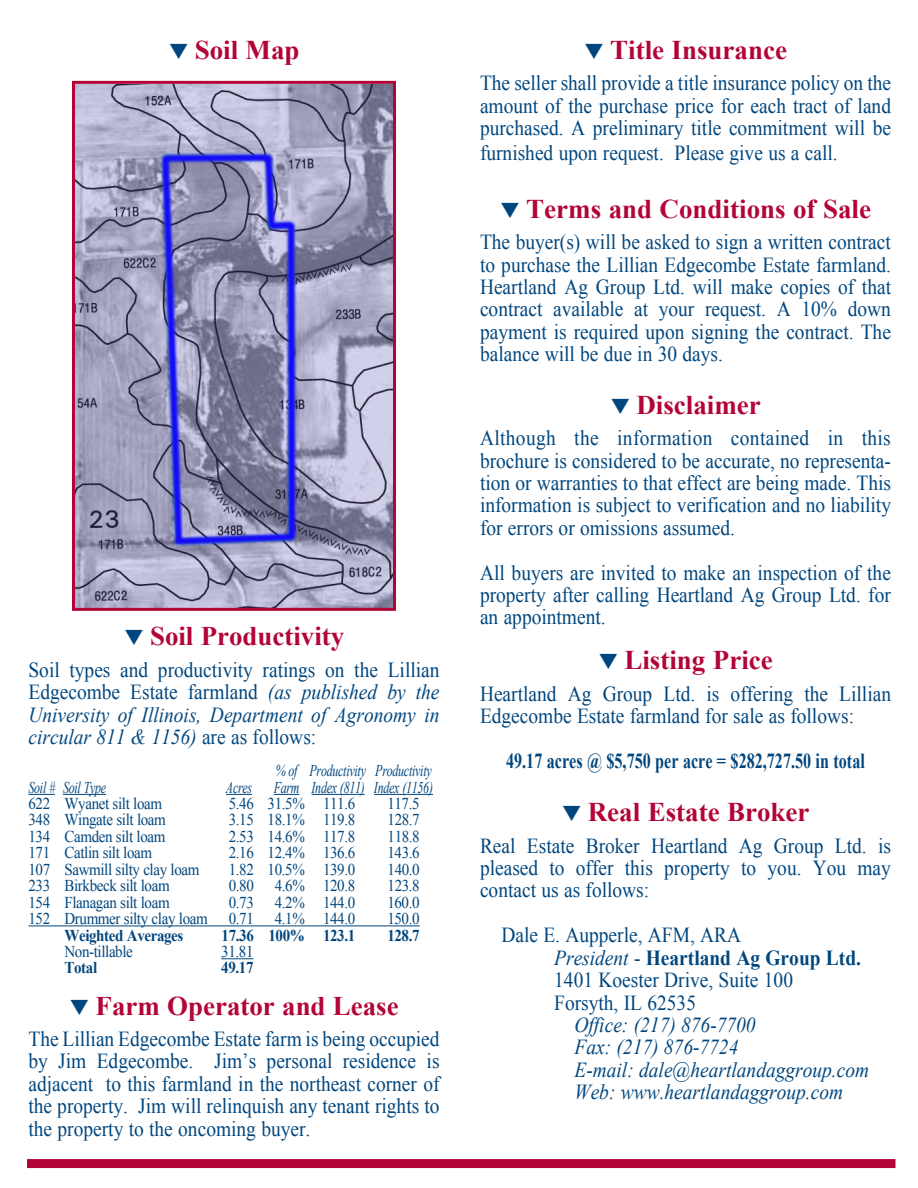
<style>
.page{position:relative;width:918px;height:1188px;background:#fff}
.page>*{position:absolute;margin:0;border:0;box-sizing:border-box;transform-origin:0 0}
.t1{font:700 27px "Times New Roman";color:#b30437}
.t2{font:700 26.85px "Times New Roman";color:#b30437}
.t3{font:21.3px/22.4px "Times New Roman";color:#00467e;text-align:justify;scale:.91 1}
.t4{font:italic 21.3px "Times New Roman";color:#00467e;scale:.91 1}
.t5{font:700 21.3px "Times New Roman";color:#00467e;scale:.75 1}
.t6{font:700 21.3px "Times New Roman";color:#00467e;scale:.91 1}
.t7{font:16.5px "Times New Roman";letter-spacing:-.025em;color:#00467e;scale:.91 1}
.t8{font:italic 16.5px "Times New Roman";letter-spacing:-.02em;color:#00467e;scale:.73 1}
.t9{font:700 16.5px "Times New Roman";letter-spacing:-.025em;color:#00467e;scale:.91 1}
.s1{color:#00467e}
.s2{font-style:italic}
.s3{font-weight:400;font-style:italic}
.s4{font-weight:400}
</style>
<div class="page">
<div style="left:27px;top:1159px;width:869px;height:9px;background:#b30437"></div>
<svg style="left:28px;top:794px;width:27px;height:1px"></svg>
<hr style="left:63px;top:794px;width:43px;height:1px;background:#00467e">
<svg style="left:226px;top:794px;width:26px;height:1px"></svg>
<svg style="left:274px;top:794px;width:25px;height:1px"></svg>
<hr style="left:312px;top:794px;width:53px;height:1px;background:#00467e">
<hr style="left:374px;top:794px;width:59px;height:1px;background:#00467e">
<hr style="left:28px;top:926px;width:392px;height:1px;background:#00467e">
<hr style="left:221px;top:958px;width:33px;height:1px;background:#00467e">
<svg style="left:72px;top:80px;width:324px;height:531px"></svg>
<p class="t1" style="left:168px;top:31px;width:133px"><span class="s1">❑</span> Soil Map</p>
<p class="t2" style="left:124px;top:618px;width:222px"><span class="s1">❑</span> Soil Productivity</p>
<p class="t3" style="left:28px;top:658px;width:453px">Soil types and productivity ratings on the Lillian Edgecombe Estate farmland <span class="s2">(as published by the University of Illinois, Department of Agronomy in circular 811 &amp; 1156)</span> are as follows:</p>
<p class="t8" style="left:276px;top:759px;width:215px">% of Productivity Productivity</p>
<p class="t8" style="left:28px;top:776px;width:108px">Soil # Soil Type</p>
<p class="t8" style="left:226px;top:776px;width:37px">Acres</p>
<p class="t8" style="left:274px;top:776px;width:220px">Farm Index (811) Index (1156)</p>
<p class="t7" style="left:28px;top:792px;width:148px">622 Wyanet silt loam</p>
<p class="t7" style="left:229px;top:792px;width:141px">5.46 31.5% 111.6</p>
<p class="t7" style="left:387px;top:792px;width:37px">117.5</p>
<p class="t7" style="left:28px;top:809px;width:153px">348 Wingate silt loam</p>
<p class="t7" style="left:229px;top:809px;width:141px">3.15 18.1% 119.8</p>
<p class="t7" style="left:388px;top:809px;width:37px">128.7</p>
<p class="t7" style="left:28px;top:825px;width:152px">134 Camden silt loam</p>
<p class="t7" style="left:229px;top:825px;width:141px">2.53 14.6% 117.8</p>
<p class="t7" style="left:388px;top:825px;width:37px">118.8</p>
<p class="t7" style="left:28px;top:842px;width:137px">171 Catlin silt loam</p>
<p class="t7" style="left:229px;top:842px;width:141px">2.16 12.4% 136.6</p>
<p class="t7" style="left:388px;top:842px;width:37px">143.6</p>
<p class="t7" style="left:28px;top:858px;width:189px">107 Sawmill silty clay loam</p>
<p class="t7" style="left:229px;top:858px;width:141px">1.82 10.5% 139.0</p>
<p class="t7" style="left:388px;top:858px;width:37px">140.0</p>
<p class="t7" style="left:28px;top:875px;width:157px">233 Birkbeck silt loam</p>
<p class="t7" style="left:229px;top:875px;width:29px">0.80</p>
<p class="t7" style="left:275px;top:875px;width:90px">4.6% 120.8</p>
<p class="t7" style="left:388px;top:875px;width:37px">123.8</p>
<p class="t7" style="left:28px;top:891px;width:157px">154 Flanagan silt loam</p>
<p class="t7" style="left:229px;top:891px;width:29px">0.73</p>
<p class="t7" style="left:275px;top:891px;width:90px">4.2% 144.0</p>
<p class="t7" style="left:387px;top:891px;width:37px">160.0</p>
<p class="t7" style="left:28px;top:907px;width:199px">152 Drummer silty clay loam</p>
<p class="t7" style="left:229px;top:907px;width:29px">0.71</p>
<p class="t7" style="left:275px;top:907px;width:90px">4.1% 144.0</p>
<p class="t7" style="left:387px;top:907px;width:37px">150.0</p>
<p class="t9" style="left:64px;top:924px;width:132px">Weighted Averages</p>
<p class="t9" style="left:222px;top:924px;width:148px">17.36 100% 123.1</p>
<p class="t9" style="left:387px;top:924px;width:37px">128.7</p>
<p class="t7" style="left:64px;top:940px;width:77px">Non-tillable</p>
<p class="t7" style="left:221px;top:940px;width:37px">31.81</p>
<p class="t9" style="left:64px;top:957px;width:37px">Total</p>
<p class="t9" style="left:221px;top:957px;width:37px">49.17</p>
<p class="t2" style="left:69px;top:987px;width:331px"><span class="s1">❑</span> Farm Operator and Lease</p>
<p class="t3" style="left:28px;top:1027px;width:453px">The Lillian Edgecombe Estate farm is being occupied by Jim Edgecombe. Jim’s personal residence is adjacent to this farmland in the northeast corner of the property. Jim will relinquish any tenant rights to the property to the oncoming buyer.</p>
<p class="t1" style="left:584px;top:31px;width:205px"><span class="s1">❑</span> Title Insurance</p>
<p class="t3" style="left:480px;top:71px;width:453px">The seller shall provide a title insurance policy on the amount of the purchase price for each tract of land purchased. A preliminary title commitment will be</p>
<p class="t3" style="left:480px;top:142px;width:395px">furnished upon request. Please give us a call.</p>
<p class="t1" style="left:500px;top:190px;width:373px"><span class="s1">❑</span> Terms and Conditions of Sale</p>
<p class="t3" style="left:480px;top:230px;width:453px">The buyer(s) will be asked to sign a written contract to purchase the Lillian Edgecombe Estate farmland.<br>Heartland Ag Group Ltd. will make copies of that contract available at your request. A 10% down payment is required upon signing the contract. The balance will be due in 30 days.</p>
<p class="t1" style="left:610px;top:386px;width:152px"><span class="s1">❑</span> Disclaimer</p>
<p class="t3" style="left:480px;top:427px;width:453px">Although the information contained in this brochure is considered to be accurate, no representa&shy;tion or warranties to that effect are being made. This information is subject to verification and no liability for errors or omissions assumed.</p>
<p class="t3" style="left:480px;top:561px;width:453px">All buyers are invited to make an inspection of the property after calling Heartland Ag Group Ltd. for an appointment.</p>
<p class="t1" style="left:598px;top:642px;width:176px"><span class="s1">❑</span> Listing Price</p>
<p class="t3" style="left:480px;top:682px;width:453px">Heartland Ag Group Ltd. is offering the Lillian<br>Edgecombe Estate farmland for sale as follows:</p>
<p class="t5" style="left:506px;top:746px;width:480px">49.17 acres @ $5,750 per acre = $282,727.50 in total</p>
<p class="t1" style="left:561px;top:794px;width:250px"><span class="s1">❑</span> Real Estate Broker</p>
<p class="t3" style="left:480px;top:834px;width:453px">Real Estate Broker Heartland Ag Group Ltd. is pleased to offer this property to you. You may contact us as follows:</p>
<p class="t3" style="left:501px;top:924px;width:265px">Dale E. Aupperle, AFM, ARA</p>
<p class="t6" style="left:554px;top:943px;width:339px"><span class="s3">President</span> <span class="s4">-</span> Heartland Ag Group Ltd.</p>
<p class="t3" style="left:554px;top:969px;width:264px">1401 Koester Drive, Suite 100</p>
<p class="t3" style="left:554px;top:991px;width:157px">Forsyth, IL 62535</p>
<p class="t4" style="left:574px;top:1010px;width:201px">Office: (217) 876-7700</p>
<p class="t4" style="left:574px;top:1033px;width:182px">Fax: (217) 876-7724</p>
<p class="t4" style="left:574px;top:1055px;width:325px">E-mail: dale@heartlandaggroup.com</p>
<p class="t4" style="left:574px;top:1077px;width:297px">Web: www.heartlandaggroup.com</p>
</div>
